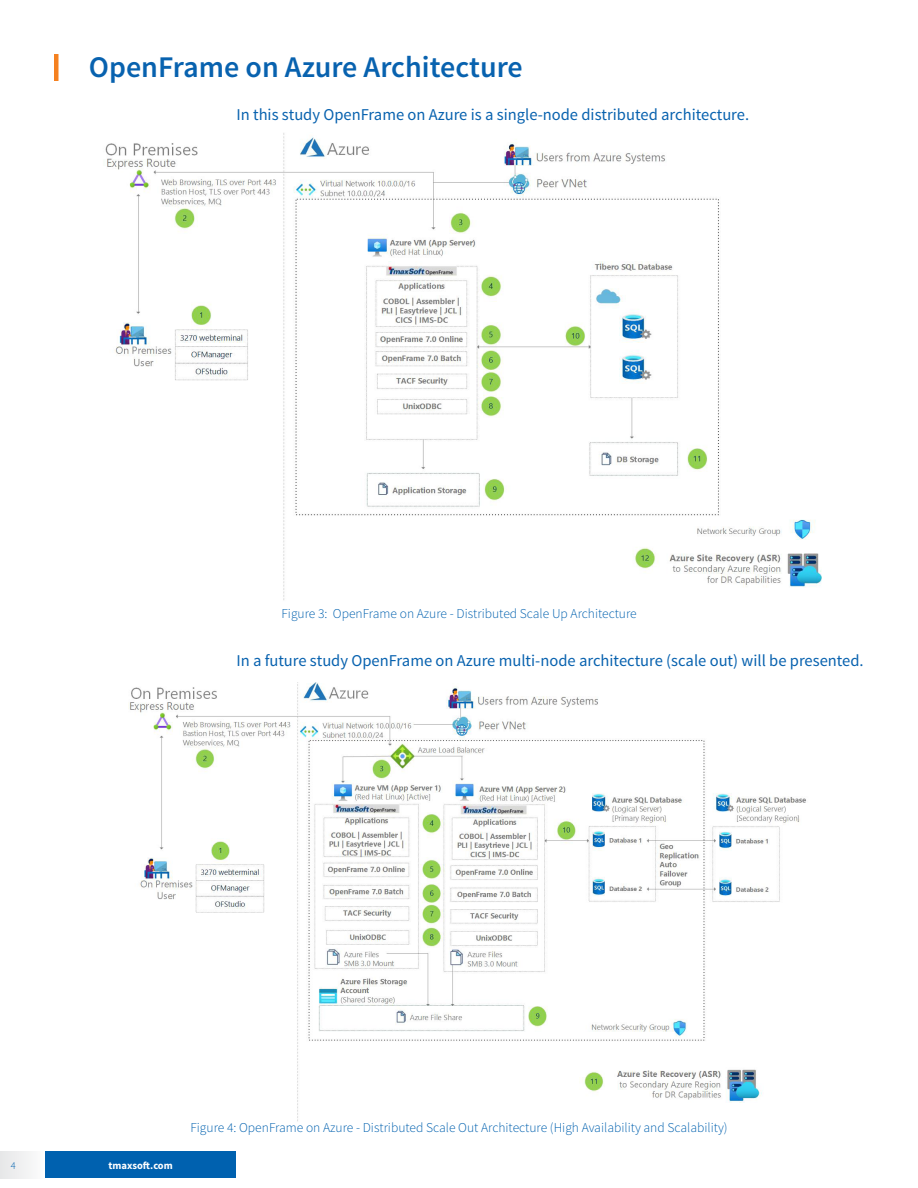
<style>
.page{position:relative;width:918px;height:1188px;background:#fff}
.page>*{position:absolute;margin:0;border:0;box-sizing:border-box;transform-origin:0 0}
.t1{font:600 30px "Source Sans Pro";color:#0862af}
.t2{font:16.5px "Source Sans Pro";color:#0862af}
.t3{font:300 13.5px "Source Sans Pro";color:#0061af}
.t4{font:700 10.5px "Source Sans Pro";color:#fff}
.t5{font:300 10.5px "Source Sans Pro";color:#0061af}
</style>
<div class="page">
<div style="left:45px;top:1151px;width:191px;height:27px;background:#0061af"></div>
<div style="left:0;top:1151px;width:45px;height:27px;background:#f1f1f2"></div>
<hr style="left:54px;top:54px;width:4px;height:27px;background:#f58120">
<img style="left:105px;top:133px;width:716px;height:467px">
<img style="left:128px;top:682px;width:678px;height:440px">
<h1 class="t1" style="left:89px;top:48px;width:435px">OpenFrame on Azure Architecture</h1>
<p class="t2" style="left:236px;top:105px;width:514px">In this study OpenFrame on Azure is a single-node distributed architecture.</p>
<p class="t3" style="left:282px;top:605px;width:357px">Figure 3: OpenFrame on Azure - Distributed Scale Up Architecture</p>
<p class="t2" style="left:236px;top:651px;width:629px">In a future study OpenFrame on Azure multi-node architecture (scale out) will be presented.</p>
<p class="t5" style="left:11px;top:1159px;width:7px">4</p>
<p class="t4" style="left:108px;top:1158px;width:66px">tmaxsoft.com</p>
<p class="t3" style="left:190px;top:1119px;width:539px">Figure 4: OpenFrame on Azure - Distributed Scale Out Architecture (High Availability and Scalability)</p>
</div>
